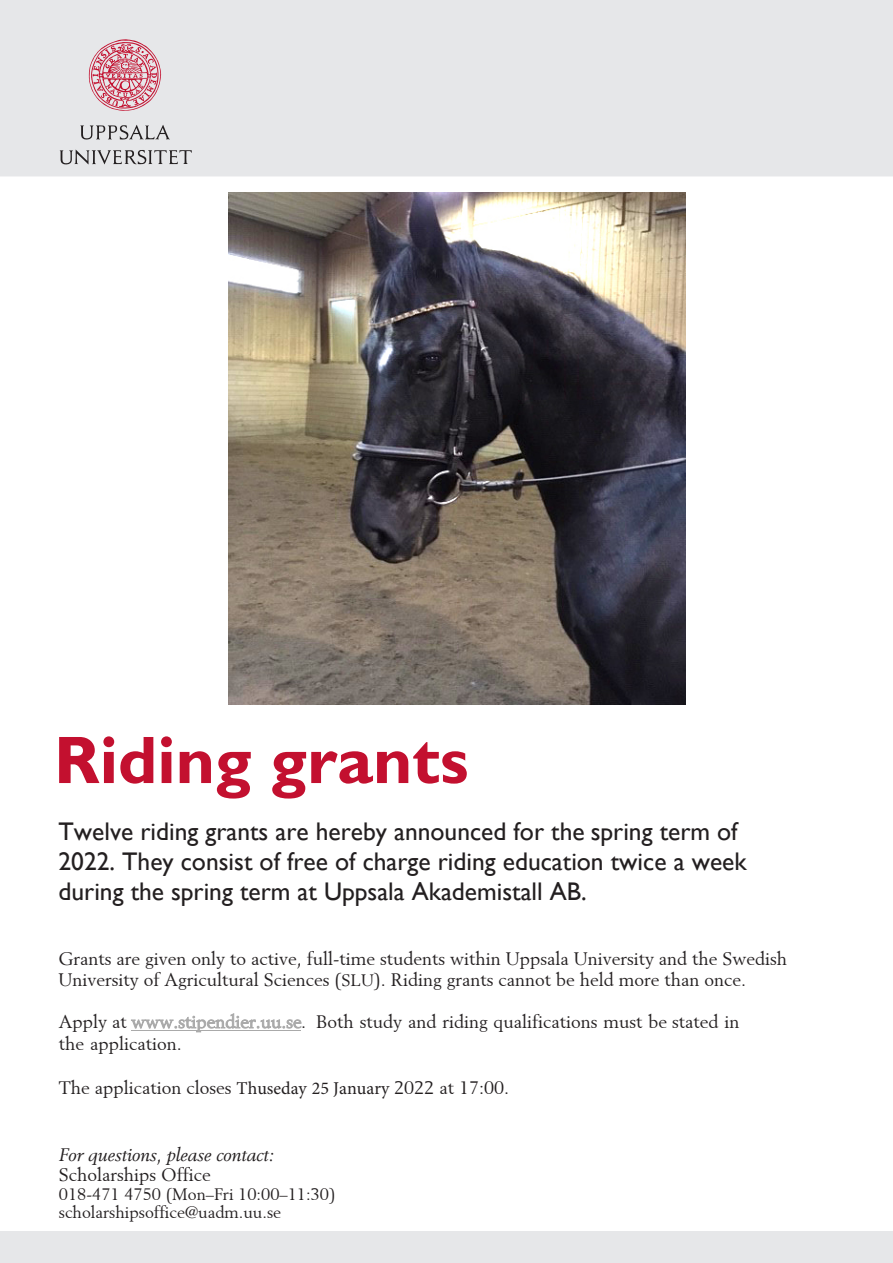
<style>
.page{position:relative;width:893px;height:1263px;background:#fff}
.page>*{position:absolute;margin:0;border:0;box-sizing:border-box;transform-origin:0 0}
.t1{font:700 67.5px "Gill Alt One";color:#c3102f}
.t2{font:25.5px/29.7px "Gill Alt One";color:#231f20}
.t3{font:18px/21px "Berling";color:#231f20}
.t4{font:italic 18px/20px "Berling";color:#231f20}
.t5{font:16.5px/18.3px "Berling";color:#231f20}
.s1{font-size:16.5px}
.s2{color:#aaa}
.s3{font-family:"Minion Pro"}
.s4{font-style:inherit}
.s5{font-style:normal}
</style>
<div class="page">
<div style="left:0;top:0;width:893px;height:176px;background:#e6e7e9"></div>
<img style="left:229px;top:192px;width:457px;height:512px">
<svg style="left:80px;top:125px;width:90px;height:15px"></svg>
<svg style="left:60px;top:150px;width:132px;height:15px;background:#b6b6b8"></svg>
<svg style="left:89px;top:39px;width:72px;height:72px;background:#daa2ad"></svg>
<div style="left:0;top:1231px;width:893px;height:32px;background:#e6e7e9"></div>
<hr style="left:132px;top:1030px;width:169px;height:1px;background:#aaa">
<p class="t1" style="left:54px;top:721px;width:416px">Riding grants</p>
<p class="t2" style="left:58px;top:817px;width:690px">Twelve riding grants are hereby announced for the spring term of<br>2022. They consist of free of charge riding education twice a week during the spring term at Uppsala Akademistall AB.</p>
<p class="t3" style="left:58px;top:948px;width:730px">Grants are given only to active, full-time students within Uppsala University and the Swedish<br>University of Agricultural Sciences (<span class="s1">SLU</span>). Riding grants cannot be held more than once.</p>
<p class="t3" style="left:59px;top:1010px;width:682px;line-height:21.9px">Apply at <span class="s2">www.stipendier.uu.se</span>. Both study and riding qualifications must be stated in the application.</p>
<p class="t3" style="left:59px;top:1077px;width:452px">The application closes <span class="s3">Thuseday 25 January</span> 20<span class="s4">2</span>2 at 17:00.</p>
<p class="t4" style="left:59px;top:1145px;width:216px">For questions, please contact:<br><span class="s5">Scholarships Office</span></p>
<p class="t5" style="left:59px;top:1184px;width:278px">018-471 4750 (Mon–Fri 10:00–11:30) scholarshipsoffice@uadm.uu.se</p>
</div>
